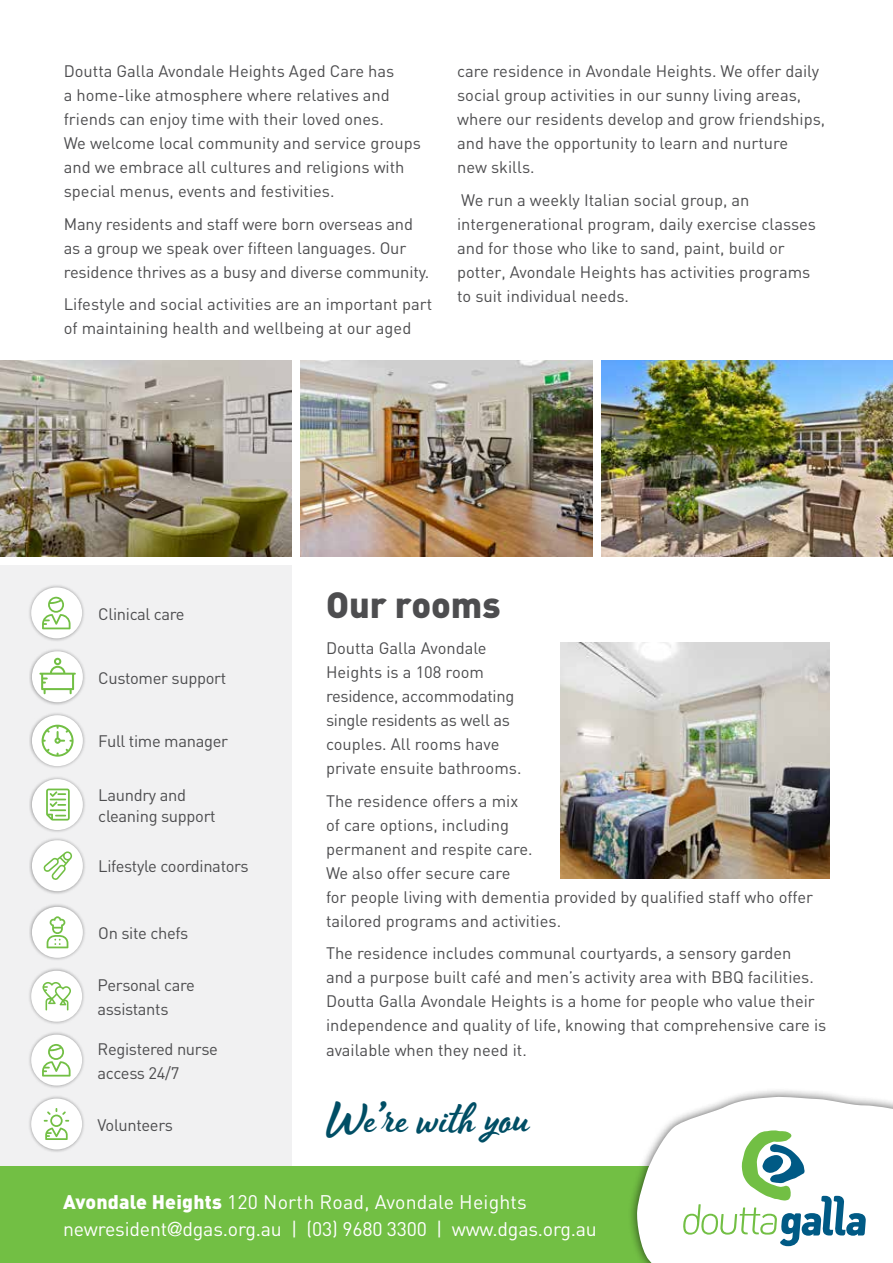
<style>
.page{position:relative;width:893px;height:1263px;background:#fff}
.page>*{position:absolute;margin:0;border:0;box-sizing:border-box;transform-origin:0 0}
.t1{font:45px "Timeout";color:#004e65}
.t2{font:900 36px "DIN";letter-spacing:-.005em;color:#4d4d4f}
.t3{font:19.5px/27px "DIN";letter-spacing:-.01em;color:#fff}
.t4{font:16.5px/24px "DIN";color:#4d4d4f}
.t5{font:16.5px/24px "DIN";letter-spacing:-.02em;color:#4d4d4f}
.s1{font-weight:900}
.s2{font-family:"Helvetica Neue"}
</style>
<div class="page">
<div style="left:0;top:565px;width:292px;height:601px;background:#f1f1f2"></div>
<div style="left:0;top:1166px;width:893px;height:97px;background:#72bf44"></div>
<div style="left:628px;top:1087px;width:265px;height:176px;background:#000;opacity:.65"></div>
<svg style="left:636px;top:1096px;width:257px;height:167px"></svg>
<img style="left:560px;top:643px;width:269px;height:236px">
<img style="left:0;top:361px;width:292px;height:195px">
<img style="left:300px;top:361px;width:292px;height:195px">
<img style="left:601px;top:361px;width:292px;height:195px">
<div style="left:29px;top:776px;width:57px;height:58px;background:#000;opacity:.35"></div>
<div style="left:32px;top:779px;width:51px;height:51px;background:#fff;border-radius:50%"></div>
<svg style="left:46px;top:788px;width:24px;height:32px"></svg>
<div style="left:29px;top:837px;width:57px;height:58px;background:#000;opacity:.35"></div>
<div style="left:32px;top:840px;width:51px;height:51px;background:#fff;border-radius:50%"></div>
<svg style="left:43px;top:851px;width:29px;height:29px"></svg>
<div style="left:28px;top:967px;width:58px;height:58px;background:#000;opacity:.35"></div>
<div style="left:31px;top:971px;width:51px;height:51px;background:#fff;border-radius:50%"></div>
<svg style="left:42px;top:982px;width:29px;height:28px"></svg>
<div style="left:29px;top:648px;width:57px;height:58px;background:#000;opacity:.35"></div>
<div style="left:32px;top:651px;width:51px;height:51px;background:#fff;border-radius:50%"></div>
<svg style="left:39px;top:658px;width:37px;height:36px"></svg>
<div style="left:28px;top:1031px;width:58px;height:58px;background:#000;opacity:.35"></div>
<div style="left:31px;top:1035px;width:51px;height:50px;background:#fff;border-radius:50%"></div>
<svg style="left:42px;top:1044px;width:29px;height:32px"></svg>
<div style="left:28px;top:584px;width:58px;height:58px;background:#000;opacity:.35"></div>
<div style="left:31px;top:587px;width:51px;height:51px;background:#fff;border-radius:50%"></div>
<svg style="left:42px;top:597px;width:29px;height:32px"></svg>
<div style="left:29px;top:712px;width:57px;height:58px;background:#000;opacity:.35"></div>
<div style="left:32px;top:715px;width:51px;height:51px;background:#fff;border-radius:50%"></div>
<svg style="left:42px;top:725px;width:32px;height:32px"></svg>
<div style="left:29px;top:903px;width:57px;height:58px;background:#000;opacity:.35"></div>
<div style="left:32px;top:907px;width:51px;height:51px;background:#fff;border-radius:50%"></div>
<svg style="left:47px;top:916px;width:21px;height:32px"></svg>
<div style="left:28px;top:1095px;width:58px;height:58px;background:#000;opacity:.35"></div>
<div style="left:31px;top:1098px;width:51px;height:51px;background:#fff;border-radius:50%"></div>
<svg style="left:44px;top:1108px;width:25px;height:32px"></svg>
<p class="t4" style="left:64px;top:59px;width:359px">Doutta Galla Avondale Heights Aged Care has<br>a home-like atmosphere where relatives and friends can enjoy time with their loved ones.<br>We welcome local community and service groups and we embrace all cultures and religions with special menus, events and festivities.</p>
<p class="t4" style="left:64px;top:211px;width:367px">Many residents and staff were born overseas and as a group we speak over fifteen languages. Our residence thrives as a busy and diverse community.</p>
<p class="t4" style="left:64px;top:292px;width:370px">Lifestyle and social activities are an important part of maintaining health and wellbeing at our aged</p>
<p class="t4" style="left:457px;top:59px;width:370px">care residence in Avondale Heights. We offer daily social group activities in our sunny living areas, where our residents develop and grow friendships, and have the opportunity to learn and nurture<br>new skills.</p>
<p class="t4" style="left:457px;top:188px;width:360px">We run a weekly Italian social group, an intergenerational program, daily exercise classes and for those who like to sand, paint, build or potter, Avondale Heights has activities programs to suit individual needs.</p>
<p class="t5" style="left:98px;top:601px;width:88px">Clinical care</p>
<p class="t5" style="left:98px;top:665px;width:129px">Customer support</p>
<p class="t5" style="left:98px;top:729px;width:131px">Full time manager</p>
<p class="t5" style="left:98px;top:784px;width:119px;line-height:21px">Laundry and cleaning support</p>
<p class="t5" style="left:98px;top:854px;width:152px">Lifestyle coordinators</p>
<p class="t5" style="left:98px;top:921px;width:92px">On site chefs</p>
<p class="t5" style="left:98px;top:973px;width:99px">Personal care assistants</p>
<p class="t5" style="left:98px;top:1036px;width:122px">Registered nurse access 24/7</p>
<p class="t5" style="left:98px;top:1112px;width:77px">Volunteers</p>
<h2 class="t2" style="left:326px;top:580px;width:176px">Our rooms</h2>
<p class="t4" style="left:326px;top:636px;width:197px">Doutta Galla Avondale<br>Heights is a 108 room residence, accommodating single residents as well as couples. All rooms have private ensuite bathrooms.</p>
<p class="t4" style="left:326px;top:789px;width:489px">The residence offers a mix<br>of care options, including<br>permanent and respite care.<br>We also offer secure care<br>for people living with dementia provided by qualified staff who offer tailored programs and activities.</p>
<p class="t4" style="left:326px;top:941px;width:502px">The residence includes communal courtyards, a sensory garden<br>and a purpose built café and men’s activity area with BBQ facilities.<br>Doutta Galla Avondale Heights is a home for people who value their independence and quality of life, knowing that comprehensive care is available when they need it.</p>
<h1 class="t1" style="left:326px;top:1091px;width:205px">We’re with you</h1>
<p class="t3" style="left:63px;top:1188px;width:535px"><span class="s1">Avondale Heights</span> 120 North Road, Avondale Heights newresident<span class="s2">@</span>dgas.org.au | (03) 9680 3300 | www.dgas.org.au</p>
</div>
